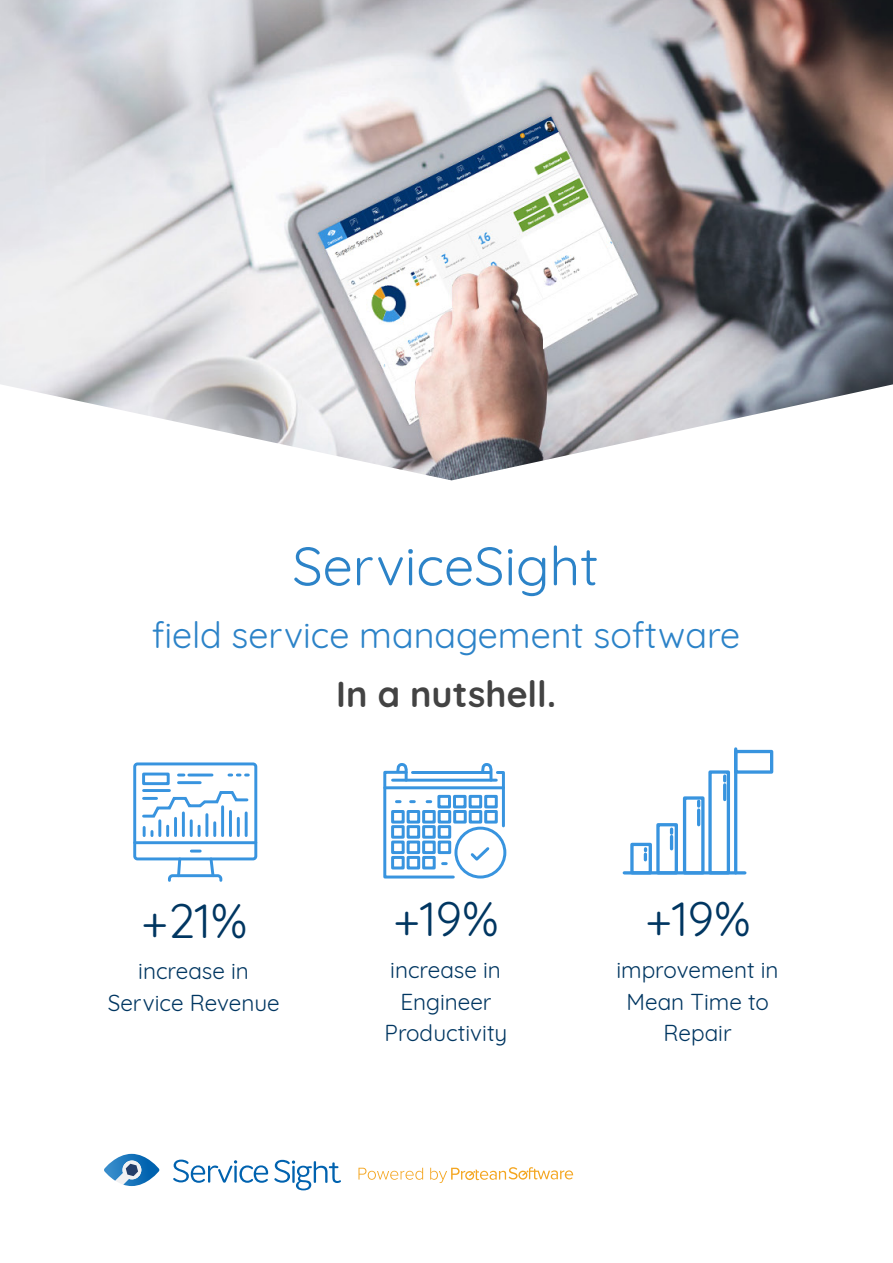
<style>
.page{position:relative;width:893px;height:1263px;background:#fff}
.page>*{position:absolute;margin:0;border:0;box-sizing:border-box;transform-origin:0 0}
.t1{font:54px "Quicksand";color:#2c83c8}
.t2{font:47.25px "Quicksand";color:#003661}
.t3{font:36px "Quicksand";color:#2c83c8}
.t4{font:700 36px "Quicksand";color:#434343}
.t5{font:22.5px/31.5px "Quicksand";color:#003661;text-align:center}
</style>
<div class="page">
<svg style="left:173px;top:1159px;width:95px;height:24px"></svg>
<svg style="left:274px;top:1160px;width:67px;height:30px"></svg>
<svg style="left:104px;top:1154px;width:55px;height:32px"></svg>
<svg style="left:358px;top:1168px;width:65px;height:12px"></svg>
<svg style="left:430px;top:1167px;width:143px;height:16px"></svg>
<hr style="left:624px;top:871px;width:121px;height:3px;background:#3894df">
<hr style="left:734px;top:749px;width:3px;height:124px;background:#3894df">
<div style="left:734px;top:750px;width:39px;height:24px;border:3px solid #3894df"></div>
<div style="left:708px;top:770px;width:22px;height:104px;border:3px solid #3894df"></div>
<div style="left:683px;top:796px;width:21px;height:78px;border:3px solid #3894df"></div>
<div style="left:656px;top:823px;width:22px;height:51px;border:3px solid #3894df"></div>
<div style="left:630px;top:843px;width:22px;height:31px;border:3px solid #3894df"></div>
<svg style="left:723px;top:776px;width:3px;height:5px"></svg>
<hr style="left:723px;top:785px;width:3px;height:14px;background:#3894df">
<svg style="left:697px;top:801px;width:3px;height:5px"></svg>
<hr style="left:697px;top:810px;width:3px;height:15px;background:#3894df">
<svg style="left:670px;top:829px;width:3px;height:20px"></svg>
<svg style="left:644px;top:849px;width:3px;height:11px"></svg>
<div style="left:454px;top:827px;width:52px;height:51px;border:3px solid #3894df;border-radius:50%"></div>
<svg style="left:470px;top:847px;width:20px;height:14px"></svg>
<div style="left:453px;top:795px;width:14px;height:13px;border:3px solid #3894df"></div>
<div style="left:469px;top:795px;width:13px;height:13px;border:3px solid #3894df"></div>
<div style="left:453px;top:810px;width:14px;height:13px;border:3px solid #3894df"></div>
<div style="left:469px;top:810px;width:13px;height:13px;border:3px solid #3894df"></div>
<hr style="left:393px;top:779px;width:103px;height:3px;background:#3894df">
<hr style="left:412px;top:771px;width:78px;height:3px;background:#3894df">
<svg style="left:480px;top:763px;width:25px;height:66px"></svg>
<svg style="left:383px;top:763px;width:73px;height:116px"></svg>
<hr style="left:385px;top:786px;width:118px;height:3px;background:#3894df">
<div style="left:133px;top:762px;width:124px;height:98px;border:3px solid #3894df;border-radius:3px"></div>
<hr style="left:135px;top:841px;width:121px;height:3px;background:#3894df">
<svg style="left:166px;top:849px;width:58px;height:33px"></svg>
<svg style="left:229px;top:773px;width:11px;height:3px"></svg>
<svg style="left:179px;top:773px;width:5px;height:3px"></svg>
<hr style="left:189px;top:773px;width:23px;height:3px;background:#3894df">
<hr style="left:179px;top:781px;width:21px;height:3px;background:#3894df">
<div style="left:142px;top:772px;width:28px;height:13px;border:3px solid #3894df"></div>
<svg style="left:142px;top:789px;width:107px;height:46px"></svg>
<hr style="left:221px;top:807px;width:3px;height:28px;background:#3894df">
<hr style="left:229px;top:811px;width:3px;height:24px;background:#3894df">
<hr style="left:237px;top:818px;width:3px;height:17px;background:#3894df">
<hr style="left:245px;top:813px;width:3px;height:22px;background:#3894df">
<img style="left:0;top:0;width:893px;height:480px">
<h1 class="t1" style="left:292px;top:524px;width:308px">ServiceSight</h1>
<h3 class="t3" style="left:152px;top:608px;width:590px">field service management software</h3>
<h3 class="t4" style="left:336px;top:664px;width:221px">In a nutshell.</h3>
<h2 class="t2" style="left:142px;top:884px;width:107px">+21%</h2>
<p class="t5" style="left:108px;top:953px;width:173px">increase in<br>Service Revenue</p>
<h2 class="t2" style="left:394px;top:883px;width:107px">+19%</h2>
<p class="t5" style="left:385px;top:952px;width:124px">increase in<br>Engineer<br>Productivity</p>
<h2 class="t2" style="left:646px;top:883px;width:107px">+19%</h2>
<p class="t5" style="left:616px;top:952px;width:164px">improvement in<br>Mean Time to<br>Repair</p>
</div>
